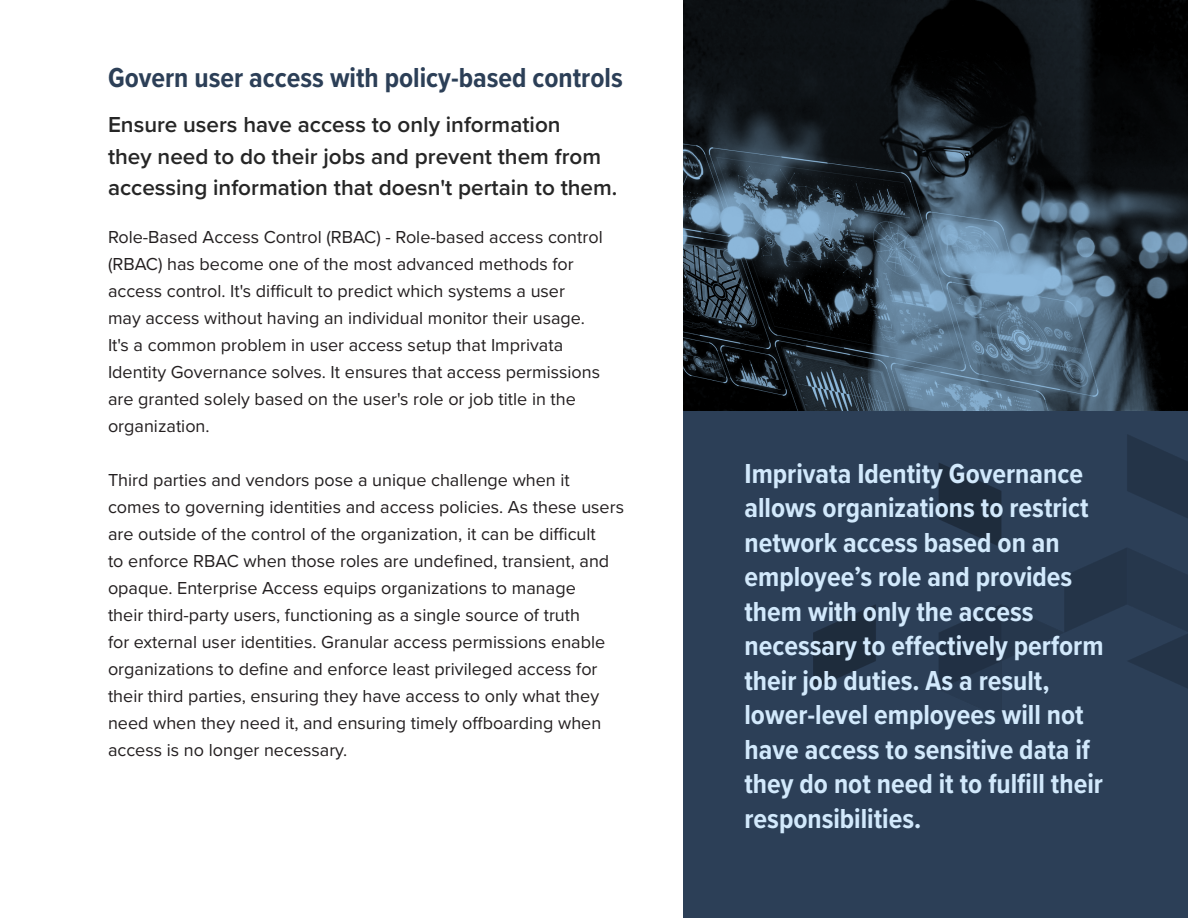
<style>
.page{position:relative;width:1188px;height:918px;background:#fff}
.page>*{position:absolute;margin:0;border:0;box-sizing:border-box;transform-origin:0 0}
.Pull-Copy__Medium{font:700 28.5px/34.5px "Proxima Nova Cond";color:#d2e9fc}
.H1-_L{font:700 28.5px "Proxima Nova Cond";color:#2c3f57}
.H2_-_L{font:600 22.5px/31.5px "Proxima Nova";color:#262626}
.Body_Copy_-_L{font:18px/27px "Proxima Nova";color:#231f20}
</style>
<div class="page">
<div style="left:683px;top:410px;width:505px;height:508px;background:#2c3f57"></div>
<img style="left:814px;top:435px;width:374px;height:254px">
<svg style="left:683px;top:0;width:505px;height:410px;background:#293540"></svg>
<p class="H1-_L" style="left:108px;top:57px;width:516px">Govern user access with policy-based controls</p>
<p class="H2_-_L" style="left:108px;top:108px;width:511px">Ensure users have access to only information<br>they need to do their jobs and prevent them from accessing information that doesn't pertain to them.</p>
<p class="Body_Copy_-_L" style="left:108px;top:222px;width:496px">Role-Based Access Control (RBAC) - Role-based access control (RBAC) has become one of the most advanced methods for access control. It's difficult to predict which systems a user<br>may access without having an individual monitor their usage.<br>It's a common problem in user access setup that Imprivata Identity Governance solves. It ensures that access permissions are granted solely based on the user's role or job title in the organization.</p>
<p class="Body_Copy_-_L" style="left:108px;top:465px;width:518px">Third parties and vendors pose a unique challenge when it comes to governing identities and access policies. As these users are outside of the control of the organization, it can be difficult<br>to enforce RBAC when those roles are undefined, transient, and opaque. Enterprise Access equips organizations to manage<br>their third-party users, functioning as a single source of truth<br>for external user identities. Granular access permissions enable organizations to define and enforce least privileged access for their third parties, ensuring they have access to only what they need when they need it, and ensuring timely offboarding when access is no longer necessary.</p>
<p class="Pull-Copy__Medium" style="left:744px;top:455px;width:361px">Imprivata Identity Governance allows organizations to restrict network access based on an employee’s role and provides them with only the access necessary to effectively perform their job duties. As a result, lower-level employees will not have access to sensitive data if they do not need it to fulfill their responsibilities.</p>
</div>
